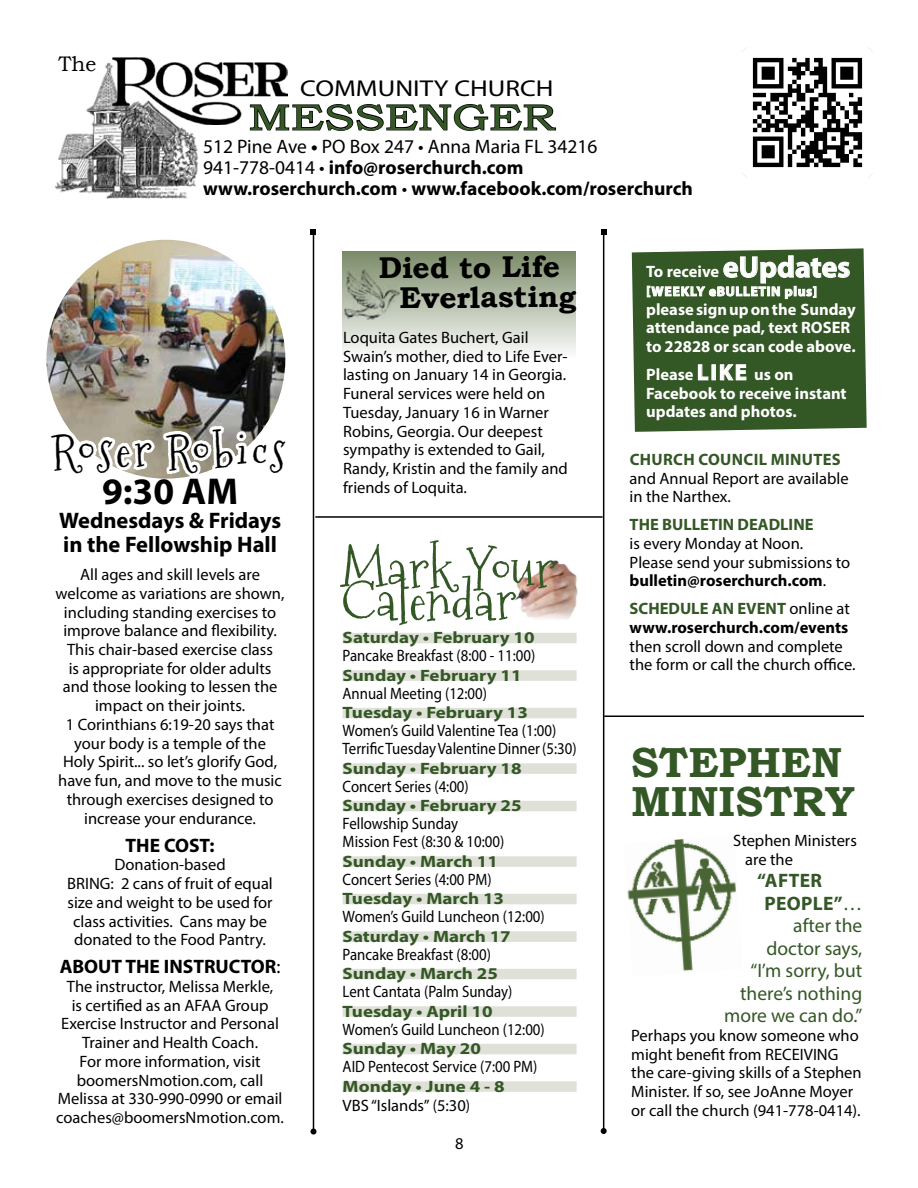
<style>
.page{position:relative;width:918px;height:1188px;background:#fff}
.page>*{position:absolute;margin:0;border:0;box-sizing:border-box;transform-origin:0 0}
.t1{font:52.5px "Sugarplum";color:#345726}
.t2{font:45px "Sugarplum";letter-spacing:.065em;color:#000}
.t3{font:700 42px/39px "Bookman Old Style";color:#345726}
.t4{font:700 37.5px "Myriad Pro";color:#000}
.t5{font:36px "Bookman Old Style";color:#345726;scale:1.28 1}
.t6{font:700 30px/30px "Bookman Old Style";letter-spacing:-.005em;color:#000}
.t7{font:22.95px "Myriad Pro";color:#000;scale:1.18 1}
.t8{font:700 22.5px/24px "Myriad Pro";color:#000}
.t9{font:21px "Bookman Old Style";color:#000}
.t10{font:700 19.5px/21px "Myriad Pro";color:#000}
.t11{font:19.5px "Myriad Pro";color:#345726}
.t12{font:700 19.5px "Myriad Pro";letter-spacing:.02em;color:#345726}
.t13{font:16.5px/18.8px "Myriad Pro";color:#000}
.t14{font:16.5px/18px "Myriad Pro";color:#000;scale:.9 1}
.t15{font:700 16.5px "Myriad Pro";color:#345726;scale:1.15 1}
.t16{font:700 16.5px/18.8px "Myriad Pro";color:#fff}
.t17{font:700 16.5px/18.8px "Myriad Pro";color:#000}
.t18{font:700 16.5px "Myriad Pro";letter-spacing:.02em;color:#345726}
.t19{font:700 16.5px "Myriad Pro";color:#345726}
.t20{font:700 13.5px "Myriad Pro";letter-spacing:.05em;color:#fff}
.s1{font-weight:400}
.s2{font-size:30px}
.s3{font-size:22.5px}
.s4{font-weight:700}
.s5{color:#345726}
</style>
<div class="page">
<img style="left:627px;top:839px;width:109px;height:132px">
<img style="left:112px;top:57px;width:176px;height:68px">
<img style="left:55px;top:60px;width:148px;height:139px">
<img style="left:742px;top:48px;width:130px;height:129px">
<svg style="left:249px;top:101px;width:308px;height:30px"></svg>
<svg style="left:632px;top:248px;width:235px;height:184px;background:#436437"></svg>
<hr style="left:603px;top:232px;width:1px;height:899px;background:#000">
<svg style="left:601px;top:229px;width:6px;height:6px"></svg>
<svg style="left:601px;top:1128px;width:6px;height:6px"></svg>
<hr style="left:604px;top:716px;width:260px;height:1px;background:#000">
<img style="left:46px;top:240px;width:239px;height:239px;border-radius:119px">
<svg style="left:46px;top:366px;width:240px;height:113px"></svg>
<img style="left:514px;top:560px;width:64px;height:59px">
<div style="left:343px;top:633px;width:234px;height:10px;background:#dfe1d8"></div>
<div style="left:343px;top:670px;width:234px;height:11px;background:#dfe1d8"></div>
<div style="left:343px;top:708px;width:234px;height:10px;background:#dfe1d8"></div>
<div style="left:343px;top:763px;width:234px;height:11px;background:#dfe1d8"></div>
<div style="left:343px;top:801px;width:234px;height:10px;background:#dfe1d8"></div>
<div style="left:343px;top:856px;width:234px;height:11px;background:#dfe1d8"></div>
<div style="left:343px;top:894px;width:234px;height:10px;background:#dfe1d8"></div>
<div style="left:343px;top:931px;width:234px;height:11px;background:#dfe1d8"></div>
<div style="left:343px;top:969px;width:234px;height:10px;background:#dfe1d8"></div>
<div style="left:343px;top:1006px;width:234px;height:11px;background:#dfe1d8"></div>
<div style="left:343px;top:1044px;width:234px;height:10px;background:#dfe1d8"></div>
<div style="left:343px;top:1081px;width:234px;height:11px;background:#dfe1d8"></div>
<hr style="left:313px;top:232px;width:1px;height:900px;background:#000">
<svg style="left:310px;top:230px;width:6px;height:6px"></svg>
<svg style="left:310px;top:1129px;width:6px;height:6px"></svg>
<hr style="left:315px;top:516px;width:288px;height:2px;background:#000">
<div style="left:342px;top:251px;width:234px;height:108px;background:linear-gradient(to bottom,#7a8a67,#fcfcfb)"></div>
<img style="left:343px;top:268px;width:58px;height:54px">
<p class="t9" style="left:58px;top:50px;width:39px">The</p>
<h3 class="t7" style="left:300px;top:74px;width:216px">COMMUNITY CHURCH</h3>
<h3 class="t5" style="left:248px;top:94px;width:241px">MESSENGER</h3>
<p class="t10" style="left:203px;top:135px;width:492px"><span class="s1">512 Pine Ave</span> • <span class="s1">PO Box 247 • Anna Maria FL 34216<br>941-778-0414 •</span> info@roserchurch.com www.roserchurch.com <span class="s1">•</span> www.facebook.com/roserchurch</p>
<h2 class="t2" style="left:53px;top:420px;width:235px">Roser Robics</h2>
<h3 class="t4" style="left:102px;top:467px;width:138px">9:30 AM</h3>
<h3 class="t8" style="left:59px;top:508px;width:224px">Wednesdays &amp; Fridays in the Fellowship Hall</h3>
<p class="t13" style="left:56px;top:565px;width:230px;text-align:center">All ages and skill levels are welcome as variations are shown, including standing exercises to improve balance and flexibility.<br>This chair-based exercise class<br>is appropriate for older adults and those looking to lessen the impact on their joints.<br>1 Corinthians 6:19-20 says that your body is a temple of the<br>Holy Spirit... so let’s glorify God, have fun, and move to the music through exercises designed to increase your endurance.</p>
<p class="t10" style="left:126px;top:834px;width:91px">THE COST:</p>
<p class="t13" style="left:67px;top:855px;width:207px;text-align:center">Donation-based<br>BRING: 2 cans of fruit of equal size and weight to be used for class activities. Cans may be donated to the Food Pantry.</p>
<p class="t10" style="left:60px;top:955px;width:222px">ABOUT THE INSTRUCTOR<span class="s1">:</span></p>
<p class="t13" style="left:56px;top:977px;width:229px;text-align:center">The instructor, Melissa Merkle,<br>is certified as an AFAA Group<br>Exercise Instructor and Personal<br>Trainer and Health Coach.<br>For more information, visit boomersNmotion.com, call<br>Melissa at 330-990-0990 or email coaches@boomersNmotion.com.</p>
<h3 class="t6" style="left:399px;top:252px;width:178px;text-indent:-20px">Died to Life<br>Everlasting</h3>
<p class="t13" style="left:343px;top:328px;width:226px">Loquita Gates Buchert, Gail<br>Swain’s mother, died to Life Ever&shy;lasting on January 14 in Georgia.<br>Funeral services were held on<br>Tuesday, January 16 in Warner<br>Robins, Georgia. Our deepest sympathy is extended to Gail,<br>Randy, Kristin and the family and friends of Loquita.</p>
<h1 class="t1" style="left:343px;top:534px;width:215px">Mark Your</h1>
<h1 class="t1" style="left:343px;top:565px;width:176px">Calendar</h1>
<p class="t15" style="left:343px;top:627px;width:168px">Saturday • February 10</p>
<p class="t14" style="left:343px;top:647px;width:216px">Pancake Breakfast (8:00 - 11:00)</p>
<p class="t15" style="left:343px;top:665px;width:157px">Sunday • February 11</p>
<p class="t14" style="left:343px;top:684px;width:162px">Annual Meeting (12:00)</p>
<p class="t15" style="left:343px;top:702px;width:163px">Tuesday • February 13</p>
<p class="t14" style="left:343px;top:722px;width:262px">Women’s Guild Valentine Tea (1:00)<br>Terrific Tuesday Valentine Dinner (5:30)</p>
<p class="t15" style="left:343px;top:758px;width:157px">Sunday • February 18</p>
<p class="t14" style="left:343px;top:777px;width:142px">Concert Series (4:00)</p>
<p class="t15" style="left:343px;top:795px;width:157px">Sunday • February 25</p>
<p class="t14" style="left:343px;top:815px;width:181px">Fellowship Sunday<br>Mission Fest (8:30 &amp; 10:00)</p>
<p class="t15" style="left:343px;top:851px;width:137px">Sunday • March 11</p>
<p class="t14" style="left:343px;top:870px;width:167px">Concert Series (4:00 PM)</p>
<p class="t15" style="left:343px;top:888px;width:142px">Tuesday • March 13</p>
<p class="t14" style="left:343px;top:908px;width:226px">Women’s Guild Luncheon (12:00)</p>
<p class="t15" style="left:343px;top:926px;width:148px">Saturday • March 17</p>
<p class="t14" style="left:343px;top:945px;width:166px">Pancake Breakfast (8:00)</p>
<p class="t15" style="left:343px;top:963px;width:137px">Sunday • March 25</p>
<p class="t14" style="left:343px;top:983px;width:190px">Lent Cantata (Palm Sunday)</p>
<p class="t15" style="left:343px;top:1001px;width:132px">Tuesday • April 10</p>
<p class="t14" style="left:343px;top:1020px;width:226px">Women’s Guild Luncheon (12:00)</p>
<p class="t15" style="left:343px;top:1038px;width:122px">Sunday • May 20</p>
<p class="t14" style="left:343px;top:1058px;width:218px">AID Pentecost Service (7:00 PM)</p>
<p class="t15" style="left:343px;top:1076px;width:142px">Monday • June 4 - 8</p>
<p class="t13" style="left:343px;top:1095px;width:129px">VBS “Islands” (5:30)</p>
<p class="t13" style="left:455px;top:1133px;width:10px">8</p>
<p class="t16" style="left:646px;top:262px;width:206px">To receive <span class="s2">eUpdates</span></p>
<p class="t20" style="left:646px;top:283px;width:172px">[WEEKLY eBULLETIN plus]</p>
<p class="t16" style="left:646px;top:299px;width:211px">please sign up on the Sunday attendance pad, text ROSER to 22828 or scan code above.</p>
<p class="t16" style="left:646px;top:364px;width:202px">Please <span class="s3">LIKE</span> us on<br>Facebook to receive instant updates and photos.</p>
<p class="t18" style="left:630px;top:449px;width:213px">CHURCH COUNCIL MINUTES</p>
<p class="t13" style="left:630px;top:468px;width:220px">and Annual Report are available in the Narthex.</p>
<p class="t19" style="left:630px;top:514px;width:185px">THE BULLETIN DEADLINE</p>
<p class="t13" style="left:630px;top:534px;width:222px">is every Monday at Noon.<br>Please send your submissions to <span class="s4">bulletin@roserchurch.com</span>.</p>
<p class="t17" style="left:630px;top:599px;width:222px"><span class="s5">SCHEDULE AN EVENT</span> <span class="s1">online at </span>www.roserchurch.com/events</p>
<p class="t13" style="left:630px;top:636px;width:227px">then scroll down and complete the form or call the church office.</p>
<h3 class="t3" style="left:631px;top:743px;width:225px">STEPHEN<br>MINISTRY</h3>
<p class="t13" style="left:745px;top:831px;width:113px;text-indent:-12px">Stephen Ministers are the</p>
<p class="t12" style="left:757px;top:868px;width:66px">“AFTER</p>
<p class="t12" style="left:764px;top:890px;width:99px">PEOPLE”<span class="s1">…</span></p>
<p class="t11" style="left:793px;top:914px;width:70px">after the</p>
<p class="t11" style="left:766px;top:936px;width:97px">doctor says,</p>
<p class="t11" style="left:750px;top:959px;width:113px">“I’m sorry, but</p>
<p class="t11" style="left:740px;top:981px;width:124px">there’s nothing</p>
<p class="t11" style="left:724px;top:1004px;width:140px">more we can do.”</p>
<p class="t13" style="left:631px;top:1026px;width:232px">Perhaps you know someone who might benefit from RECEIVING the care-giving skills of a Stephen<br>Minister. If so, see JoAnne Moyer or call the church (941-778-0414).</p>
</div>
